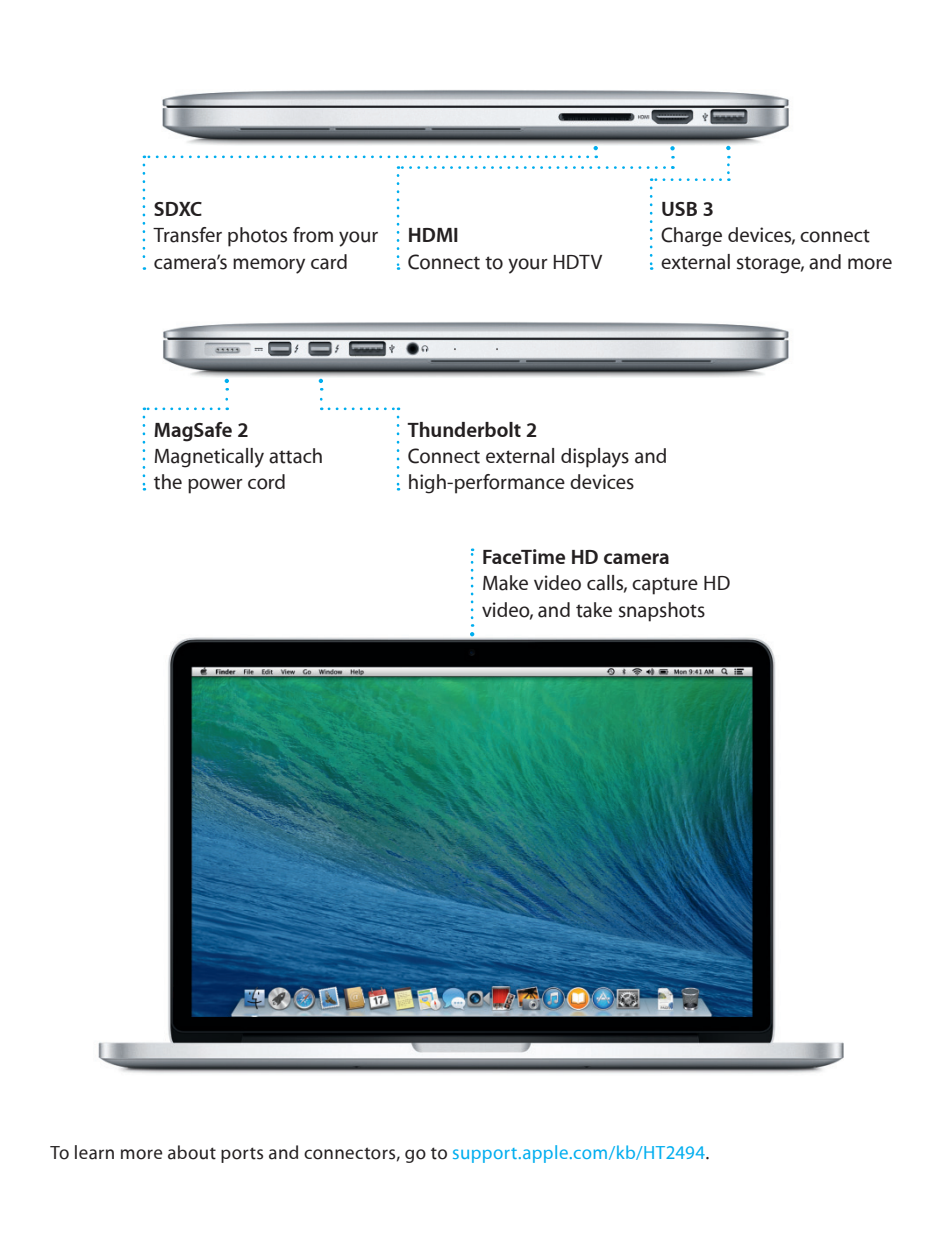
<style>
.page{position:relative;width:943px;height:1241px;background:#fff}
.page>*{position:absolute;margin:0;border:0;box-sizing:border-box;transform-origin:0 0}
.CalloutFL{font:500 21px/26.2px "Myriad Set";color:#231f20}
.CalloutHeadFL{font:700 21px "Myriad Set";color:#231f20}
.FootnoteFrontSide{font:500 19.25px "Myriad Set";letter-spacing:.02em;color:#231f20}
.s1{color:#00aeef}
</style>
<div class="page">
<img style="left:163px;top:322px;width:626px;height:69px">
<img style="left:162px;top:90px;width:627px;height:56px">
<img style="left:98px;top:578px;width:746px;height:496px">
<svg style="left:225px;top:379px;width:4px;height:11px"></svg>
<svg style="left:225px;top:399px;width:3px;height:11px"></svg>
<svg style="left:144px;top:407px;width:75px;height:3px"></svg>
<svg style="left:143px;top:417px;width:2px;height:73px"></svg>
<svg style="left:319px;top:378px;width:4px;height:12px"></svg>
<svg style="left:329px;top:407px;width:70px;height:3px"></svg>
<svg style="left:397px;top:417px;width:2px;height:73px"></svg>
<svg style="left:726px;top:146px;width:4px;height:4px"></svg>
<svg style="left:727px;top:165px;width:2px;height:16px"></svg>
<svg style="left:651px;top:178px;width:69px;height:3px"></svg>
<svg style="left:650px;top:188px;width:2px;height:82px"></svg>
<svg style="left:670px;top:146px;width:4px;height:4px"></svg>
<svg style="left:671px;top:156px;width:2px;height:13px"></svg>
<svg style="left:398px;top:166px;width:266px;height:3px"></svg>
<svg style="left:397px;top:175px;width:2px;height:95px"></svg>
<svg style="left:144px;top:146px;width:454px;height:12px"></svg>
<svg style="left:143px;top:165px;width:2px;height:105px"></svg>
<svg style="left:470px;top:632px;width:4px;height:4px"></svg>
<svg style="left:471px;top:548px;width:2px;height:70px"></svg>
<p class="CalloutHeadFL" style="left:154px;top:196px;width:50px">SDXC</p>
<p class="CalloutFL" style="left:154px;top:222px;width:226px">Transfer photos from your camera’s memory card</p>
<p class="CalloutHeadFL" style="left:408px;top:222px;width:52px">HDMI</p>
<p class="CalloutFL" style="left:408px;top:248px;width:196px">Connect to your HDTV</p>
<p class="CalloutHeadFL" style="left:661px;top:196px;width:54px">USB 3</p>
<p class="CalloutFL" style="left:661px;top:222px;width:233px">Charge devices, connect external storage, and more</p>
<p class="CalloutHeadFL" style="left:154px;top:416px;width:96px">MagSafe 2</p>
<p class="CalloutFL" style="left:154px;top:442px;width:171px">Magnetically attach the power cord</p>
<p class="CalloutHeadFL" style="left:408px;top:416px;width:131px">Thunderbolt 2</p>
<p class="CalloutFL" style="left:408px;top:442px;width:261px">Connect external displays and high-performance devices</p>
<p class="CalloutHeadFL" style="left:482px;top:544px;width:189px">FaceTime HD camera</p>
<p class="CalloutFL" style="left:482px;top:569px;width:250px">Make video calls, capture HD video, and take snapshots</p>
<p class="FootnoteFrontSide" style="left:50px;top:1139px;width:660px">To learn more about ports and connectors, go to <span class="s1">support.apple.com/kb/HT2494</span>.</p>
</div>
